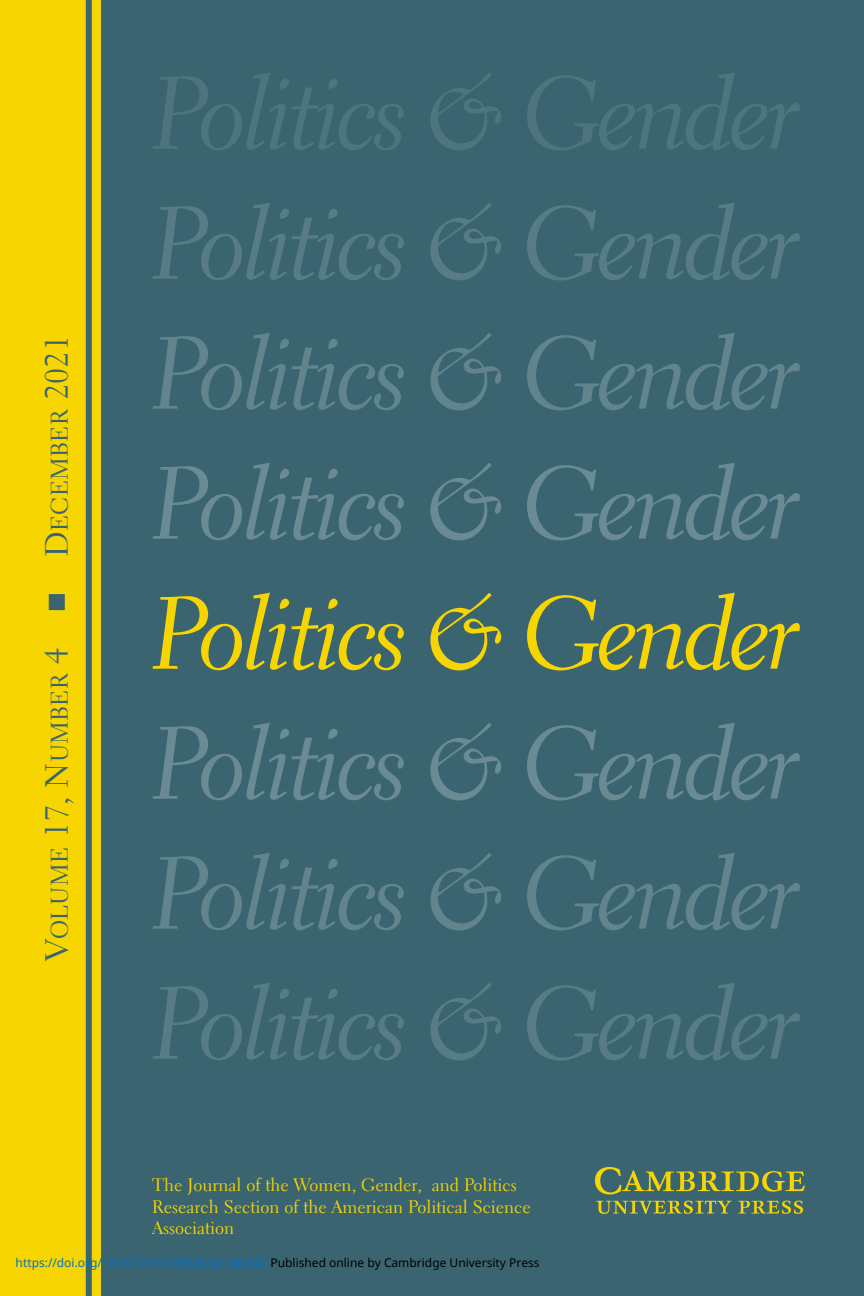
<style>
.page{position:relative;width:864px;height:1296px;background:#fff}
.page>*{position:absolute;margin:0;border:0;box-sizing:border-box;transform-origin:0 0}
.t1{font:102.4px "Electra LH Cursive";letter-spacing:-.05em;color:#577c86}
.t2{font:102.4px "Electra LH Cursive";letter-spacing:-.05em;color:#61848d}
.t3{font:102.4px "Electra LH Cursive";letter-spacing:-.05em;color:#6b8b94}
.t4{font:102.4px "Electra LH Cursive";letter-spacing:-.05em;color:#f7d500}
.t5{font:24px "Electra LH";letter-spacing:.015em;color:#3a6570}
.t6{font:18px/21.8px "Electra LH";color:#f7d500}
.t7{font:12px "Noto Sans";color:#0172cf}
.s1{font-size:32px}
.s2{font-family:"Universal Newswith Comm Pi";font-size:32px}
.s3{color:#000}
</style>
<div class="page">
<div style="left:75px;top:0;width:789px;height:1296px;background:#3a6570"></div>
<div style="left:0;top:0;width:101px;height:1296px;background:#f7d500"></div>
<div style="left:86px;top:0;width:6px;height:1296px;background:#3a6570"></div>
<img style="left:595px;top:1167px;width:209px;height:47px">
<h2 class="t5" style="left:50px;top:961px;width:628px;rotate:-90deg"><span class="s1">V</span>OLUME <span class="s1">17, N</span>UMBER <span class="s1">4</span> <span class="s2">-</span> <span class="s1">D</span>ECEMBER <span class="s1">2021</span></h2>
<h1 class="t1" style="left:151px;top:202px;width:649px">Politics &amp; Gender</h1>
<h1 class="t2" style="left:151px;top:332px;width:649px">Politics &amp; Gender</h1>
<h1 class="t3" style="left:151px;top:462px;width:649px">Politics &amp; Gender</h1>
<h1 class="t4" style="left:151px;top:592px;width:649px">Politics &amp; Gender</h1>
<h1 class="t3" style="left:151px;top:722px;width:649px">Politics &amp; Gender</h1>
<h1 class="t2" style="left:151px;top:852px;width:649px">Politics &amp; Gender</h1>
<h1 class="t1" style="left:151px;top:982px;width:649px">Politics &amp; Gender</h1>
<p class="t6" style="left:152px;top:1176px;width:380px">The Journal of the Women, Gender, and Politics<br>Research Section of the American Political Science<br>Association</p>
<p class="t7" style="left:16px;top:1255px;width:526px">https://doi.org/10.1017/S1743923X21000520 <span class="s3">Published online by Cambridge University Press</span></p>
</div>
